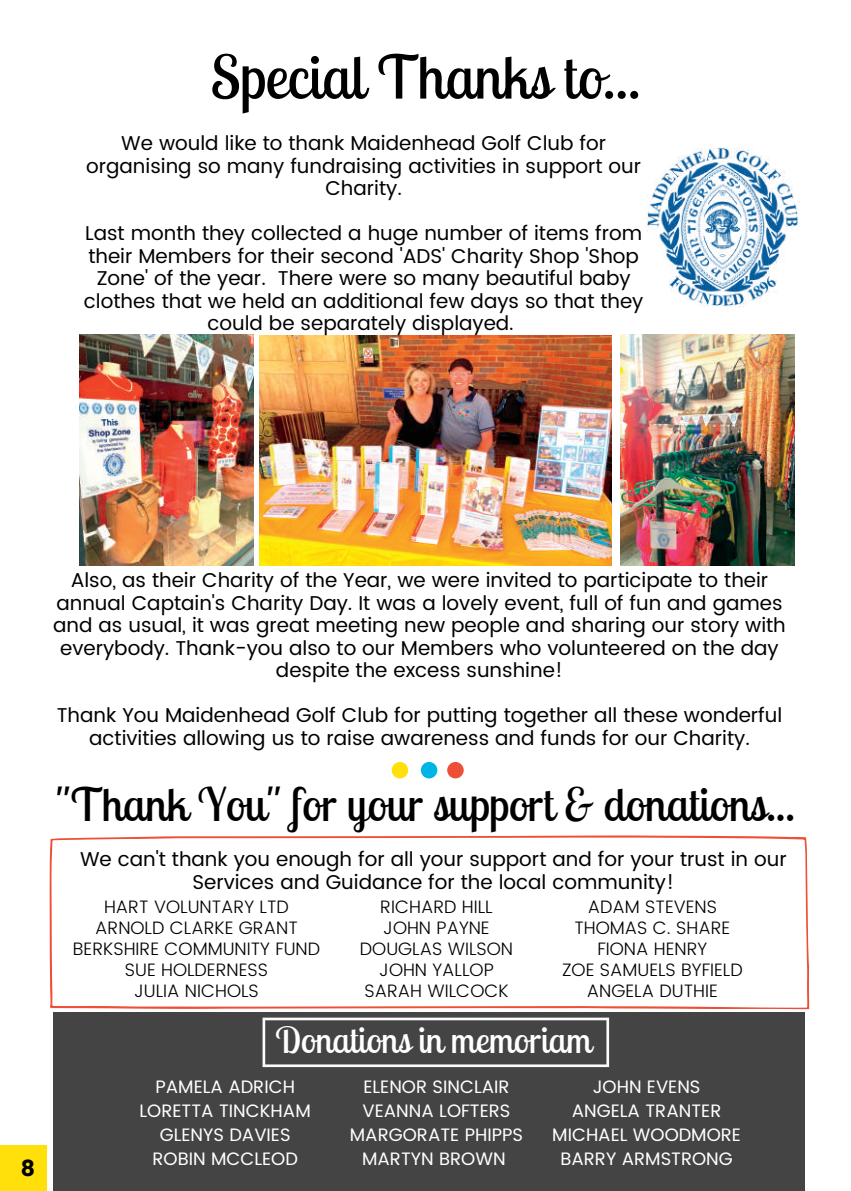
<style>
.page{position:relative;width:851px;height:1191px;background:#fff}
.page>*{position:absolute;margin:0;border:0;box-sizing:border-box;transform-origin:0 0}
.t1{font:60px "Lobster Two";color:#000}
.t2{font:46px "Lobster Two";color:#000}
.t3{font:36px "Lobster Two";color:#fff}
.t4{font:22px "Poppins";color:#000}
.t5{font:20px/22.4px "Poppins";color:#000;text-align:center}
.t6{font:300 18px/21px "Poppins";color:#000;text-align:center}
.t7{font:18px/24px "Poppins";color:#fff;text-align:center}
</style>
<div class="page">
<div style="left:0;top:1145px;width:47px;height:45px;background:#ffe00a"></div>
<div style="left:53px;top:1012px;width:751px;height:178px;background:#444"></div>
<svg style="left:50px;top:835px;width:758px;height:174px"></svg>
<svg style="left:262px;top:1018px;width:346px;height:49px"></svg>
<div style="left:391px;top:762px;width:17px;height:16px;background:#ffe00a;border-radius:50%"></div>
<div style="left:420px;top:762px;width:17px;height:16px;background:#00b4e6;border-radius:50%"></div>
<div style="left:447px;top:762px;width:16px;height:16px;background:#ef4f36;border-radius:50%"></div>
<img style="left:646px;top:148px;width:153px;height:159px">
<img style="left:259px;top:335px;width:352px;height:231px">
<img style="left:80px;top:335px;width:173px;height:231px">
<img style="left:620px;top:335px;width:174px;height:230px">
<h1 class="t1" style="left:210px;top:39px;width:431px">Special Thanks to...</h1>
<p class="t5" style="left:86px;top:132px;width:556px">We would like to thank Maidenhead Golf Club for organising so many fundraising activities in support our<br>Charity.</p>
<p class="t5" style="left:84px;top:222px;width:560px">Last month they collected a huge number of items from their Members for their second 'ADS' Charity Shop 'Shop Zone' of the year. There were so many beautiful baby clothes that we held an additional few days so that they could be separately displayed.</p>
<p class="t4" style="left:21px;top:1156px;width:16px">8</p>
<p class="t5" style="left:53px;top:569px;width:733px">Also, as their Charity of the Year, we were invited to participate to their annual Captain's Charity Day. It was a lovely event, full of fun and games and as usual, it was great meeting new people and sharing our story with everybody. Thank-you also to our Members who volunteered on the day despite the excess sunshine!</p>
<p class="t5" style="left:57px;top:704px;width:726px">Thank You Maidenhead Golf Club for putting together all these wonderful activities allowing us to raise awareness and funds for our Charity.</p>
<h2 class="t2" style="left:56px;top:775px;width:740px">"Thank You" for your support &amp; donations...</h2>
<p class="t5" style="left:80px;top:848px;width:707px">We can't thank you enough for all your support and for your trust in our<br>Services and Guidance for the local community!</p>
<p class="t6" style="left:73px;top:897px;width:249px">HART VOLUNTARY LTD<br>ARNOLD CLARKE GRANT<br>BERKSHIRE COMMUNITY FUND<br>SUE HOLDERNESS<br>JULIA NICHOLS</p>
<p class="t6" style="left:360px;top:897px;width:154px">RICHARD HILL<br>JOHN PAYNE<br>DOUGLAS WILSON<br>JOHN YALLOP<br>SARAH WILCOCK</p>
<p class="t6" style="left:562px;top:897px;width:182px">ADAM STEVENS<br>THOMAS C. SHARE<br>FIONA HENRY<br>ZOE SAMUELS BYFIELD<br>ANGELA DUTHIE</p>
<h3 class="t3" style="left:275px;top:1017px;width:317px">Donations in memoriam</h3>
<p class="t7" style="left:139px;top:1075px;width:173px">PAMELA ADRICH<br>LORETTA TINCKHAM<br>GLENYS DAVIES<br>ROBIN MCCLEOD</p>
<p class="t7" style="left:349px;top:1075px;width:175px">ELENOR SINCLAIR<br>VEANNA LOFTERS<br>MARGORATE PHIPPS<br>MARTYN BROWN</p>
<p class="t7" style="left:552px;top:1075px;width:190px">JOHN EVENS<br>ANGELA TRANTER<br>MICHAEL WOODMORE<br>BARRY ARMSTRONG</p>
</div>
